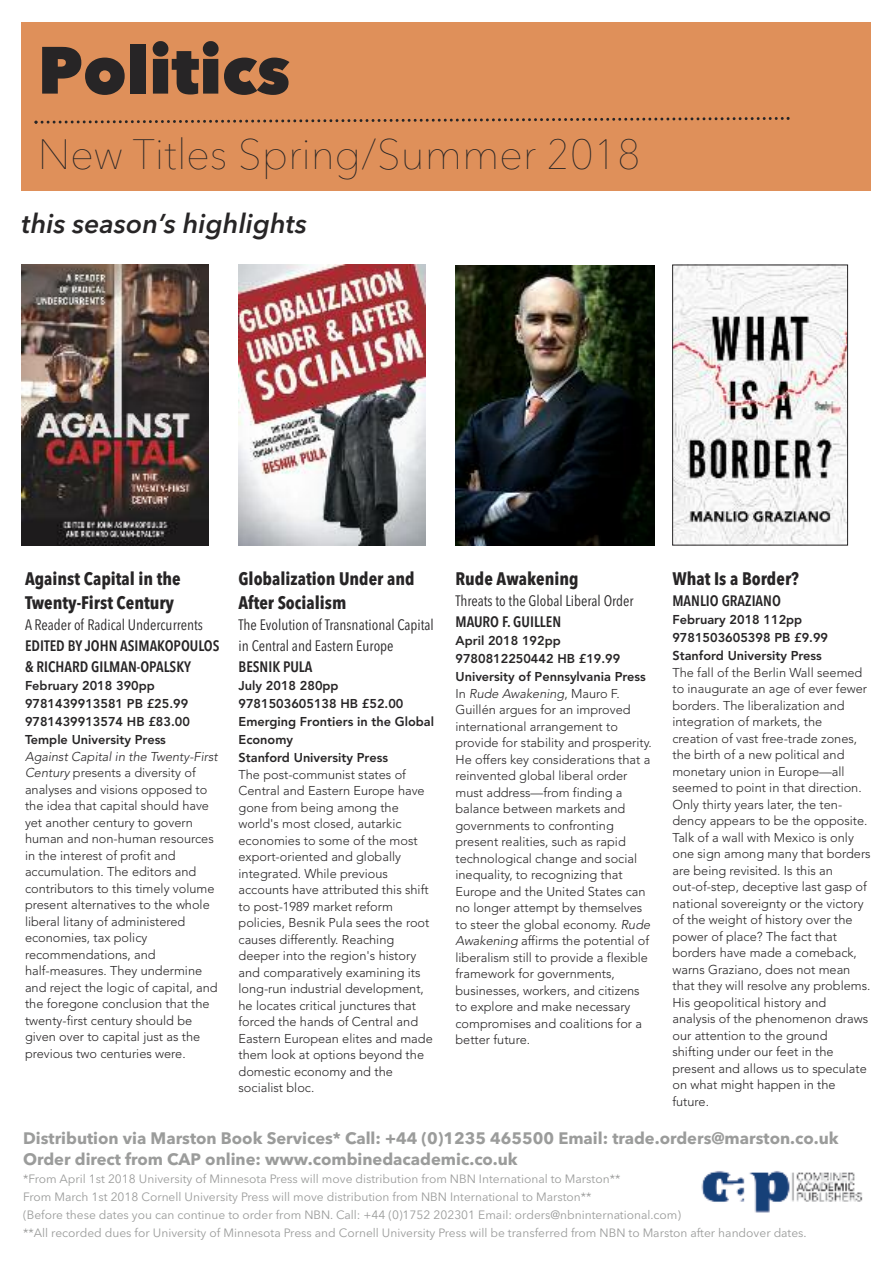
<style>
.page{position:relative;width:893px;height:1263px;background:#fff}
.page>*{position:absolute;margin:0;border:0;box-sizing:border-box;transform-origin:0 0}
.t1{font:800 66px "Avenir Next";color:#272526}
.t2{font:200 42px "Avenir Next";color:#272526}
.t3{font:italic 600 27px "Avenir Next";color:#272526}
.t4{font:700 18px/24px "Avenir Next Condensed";color:#272526}
.t5{font:700 16.5px/21px "Avenir Next";color:#9b9c9b}
.t6{font:15px/21px "Avenir Next Condensed";color:#272526}
.t7{font:600 15px/21px "Avenir Next Condensed";color:#272526}
.t8{font:300 12.75px/16.5px "Avenir";color:#272526}
.t9{font:800 12.75px/18px "Avenir";color:#272526}
.t10{font:12px/18px "Avenir Next";color:#9b9c9b}
.s1{font-style:italic}
</style>
<div class="page">
<div style="left:22px;top:22px;width:849px;height:169px;background:#df905a"></div>
<img style="left:22px;top:265px;width:187px;height:280px">
<svg style="left:34px;top:117px;width:756px;height:7px"></svg>
<img style="left:455px;top:266px;width:199px;height:279px">
<img style="left:239px;top:265px;width:187px;height:280px">
<img style="left:674px;top:267px;width:172px;height:276px">
<div style="left:672px;top:265px;width:176px;height:280px;border:1px solid #272526"></div>
<img style="left:701px;top:1171px;width:162px;height:42px">
<h1 class="t1" style="left:38px;top:30px;width:254px">Politics</h1>
<h2 class="t2" style="left:38px;top:119px;width:604px">New Titles Spring/Summer 2018</h2>
<h3 class="t3" style="left:22px;top:200px;width:287px">this season’s highlights</h3>
<h3 class="t4" style="left:25px;top:567px;width:157px">Against Capital in the<br>Twenty-First Century</h3>
<p class="t6" style="left:25px;top:614px;width:180px">A Reader of Radical Undercurrents</p>
<p class="t7" style="left:25px;top:635px;width:196px">EDITED BY JOHN ASIMAKOPOULOS &amp; RICHARD GILMAN-OPALSKY</p>
<p class="t9" style="left:25px;top:677px;width:166px">February 2018 390pp<br>9781439913581 PB £25.99<br>9781439913574 HB £83.00<br>Temple University Press</p>
<p class="t8" style="left:25px;top:748px;width:194px"><span class="s1">Against Capital in the Twenty-First<br>Century</span> presents a diversity of analyses and visions opposed to the idea that capital should have yet another century to govern human and non-human resources in the interest of profit and accumulation. The editors and contributors to this timely volume present alternatives to the whole liberal litany of administered economies, tax policy recommendations, and half-measures. They undermine and reject the logic of capital, and the foregone conclusion that the twenty-first century should be given over to capital just as the previous two centuries were.</p>
<h3 class="t4" style="left:239px;top:567px;width:178px">Globalization Under and<br>After Socialism</h3>
<p class="t6" style="left:239px;top:614px;width:197px">The Evolution of Transnational Capital in Central and Eastern Europe</p>
<p class="t7" style="left:239px;top:656px;width:75px">BESNIK PULA</p>
<p class="t9" style="left:239px;top:677px;width:197px">July 2018 280pp<br>9781503605138 HB £52.00<br>Emerging Frontiers in the Global<br>Economy<br>Stanford University Press</p>
<p class="t8" style="left:239px;top:766px;width:196px">The post-communist states of<br>Central and Eastern Europe have gone from being among the world's most closed, autarkic economies to some of the most export-oriented and globally integrated. While previous accounts have attributed this shift to post-1989 market reform policies, Besnik Pula sees the root causes differently. Reaching deeper into the region's history and comparatively examining its long-run industrial development, he locates critical junctures that forced the hands of Central and<br>Eastern European elites and made them look at options beyond the domestic economy and the socialist bloc.</p>
<h3 class="t4" style="left:455px;top:567px;width:125px">Rude Awakening</h3>
<p class="t6" style="left:455px;top:590px;width:180px">Threats to the Global Liberal Order</p>
<p class="t7" style="left:455px;top:611px;width:107px">MAURO F. GUILLEN</p>
<p class="t9" style="left:455px;top:632px;width:192px">April 2018 192pp<br>9780812250442 HB £19.99<br>University of Pennsylvania Press</p>
<p class="t8" style="left:455px;top:685px;width:198px">In <span class="s1">Rude Awakening</span>, Mauro F.<br>Guillén argues for an improved international arrangement to provide for stability and prosperity.<br>He offers key considerations that a reinvented global liberal order must address—from finding a balance between markets and governments to confronting present realities, such as rapid technological change and social inequality, to recognizing that<br>Europe and the United States can no longer attempt by themselves to steer the global economy. <span class="s1">Rude<br>Awakening</span> affirms the potential of liberalism still to provide a flexible framework for governments, businesses, workers, and citizens to explore and make necessary compromises and coalitions for a better future.</p>
<h3 class="t4" style="left:672px;top:567px;width:128px">What Is a Border?</h3>
<p class="t7" style="left:672px;top:590px;width:110px">MANLIO GRAZIANO</p>
<p class="t9" style="left:672px;top:611px;width:157px">February 2018 112pp<br>9781503605398 PB £9.99<br>Stanford University Press</p>
<p class="t8" style="left:672px;top:664px;width:200px">The fall of the Berlin Wall seemed to inaugurate an age of ever fewer borders. The liberalization and integration of markets, the creation of vast free-trade zones, the birth of a new political and monetary union in Europe—all seemed to point in that direction.<br>Only thirty years later, the ten&shy;dency appears to be the opposite.<br>Talk of a wall with Mexico is only one sign among many that borders are being revisited. Is this an out-of-step, deceptive last gasp of national sovereignty or the victory of the weight of history over the power of place? The fact that borders have made a comeback, warns Graziano, does not mean that they will resolve any problems.<br>His geopolitical history and analysis of the phenomenon draws our attention to the ground shifting under our feet in the present and allows us to speculate on what might happen in the future.</p>
<p class="t5" style="left:23px;top:1127px;width:817px">Distribution via Marston Book Services* Call: +44 (0)1235 465500 Email: trade.orders@marston.co.uk<br>Order direct from CAP online: www.combinedacademic.co.uk</p>
<p class="t10" style="left:23px;top:1169px;width:785px">*From April 1st 2018 University of Minnesota Press will move distribution from NBN International to Marston**<br>From March 1st 2018 Cornell University Press will move distribution from NBN International to Marston**<br>(Before these dates you can continue to order from NBN. Call: +44 (0)1752 202301 Email: orders@nbninternational.com)<br>**All recorded dues for University of Minnesota Press and Cornell University Press will be transferred from NBN to Marston after handover dates.</p>
</div>
